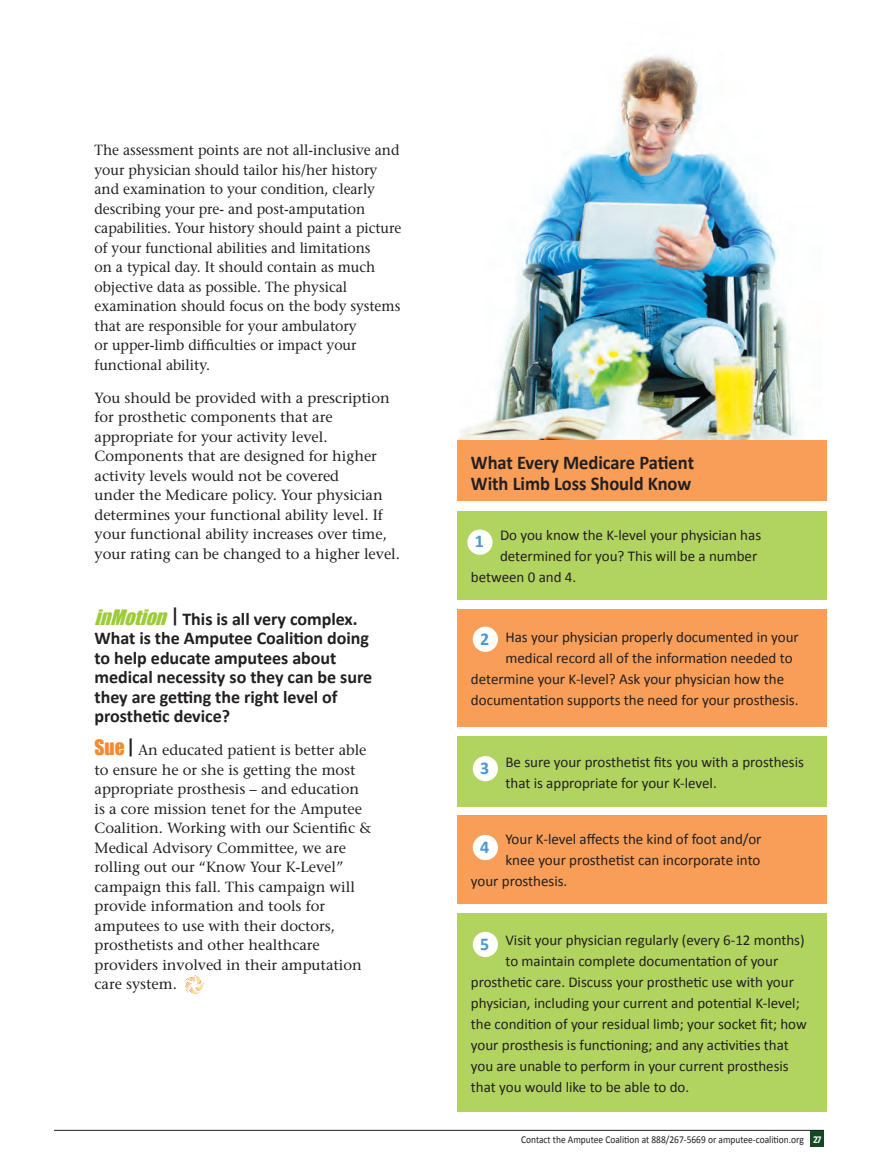
<style>
.page{position:relative;width:878px;height:1175px;background:#fff}
.page>*{position:absolute;margin:0;border:0;box-sizing:border-box;transform-origin:0 0}
.t1{font:700 19.5px/21px "Calibri";color:#231f20;scale:.95 1}
.t2{font:700 18px/19.5px "Calibri";color:#231f20}
.t3{font:700 18px "Calibri";color:#479ad0}
.t4{font:15px/21px "Calibri";color:#231f20}
.t5{font:14.7px/19.5px "Stone Serif";color:#231f20}
.t6{font:14.7px/19.5px "Stone Serif";color:#231f20;scale:.95 1}
.t7{font:10.5px "Calibri";color:#231f20;scale:.9 1}
.s1{font-family:"Impact";font-weight:400;font-style:italic;font-size:19.5px;color:#9ecb3a}
.s2{font-family:"Impact";font-weight:400;font-size:19.5px}
.s3{font-family:"Impact";font-size:19.5px;color:#f58932}
.s4{font-family:"Impact";font-size:19.5px}
.s5{font-weight:700;color:#fff}
</style>
<div class="page">
<img style="left:457px;top:55px;width:365px;height:386px">
<div style="left:457px;top:441px;width:369px;height:60px;background:#f89e58"></div>
<div style="left:810px;top:1130px;width:14px;height:16px;background:#124a23"></div>
<hr style="left:54px;top:1130px;width:770px;height:1px;background:#231f20">
<div style="left:457px;top:511px;width:369px;height:88px;background:#b1d460"></div>
<div style="left:457px;top:609px;width:369px;height:118px;background:#f89e58"></div>
<div style="left:457px;top:736px;width:369px;height:71px;background:#b1d460"></div>
<div style="left:457px;top:815px;width:369px;height:88px;background:#f89e58"></div>
<div style="left:457px;top:914px;width:369px;height:198px;background:#b1d460"></div>
<div style="left:467px;top:529px;width:25px;height:26px;background:#fff;border-radius:50%"></div>
<div style="left:472px;top:626px;width:26px;height:26px;background:#fff;border-radius:50%"></div>
<div style="left:472px;top:756px;width:26px;height:25px;background:#fff;border-radius:50%"></div>
<div style="left:472px;top:835px;width:26px;height:25px;background:#fff;border-radius:50%"></div>
<div style="left:472px;top:931px;width:26px;height:26px;background:#fff;border-radius:50%"></div>
<svg style="left:185px;top:975px;width:18px;height:19px"></svg>
<p class="t6" style="left:94px;top:140px;width:324px">The assessment points are not all-inclusive and your physician should tailor his/her history and examination to your condition, clearly describing your pre- and post-amputation capabilities. Your history should paint a picture of your functional abilities and limitations<br>on a typical day. It should contain as much objective data as possible. The physical examination should focus on the body systems that are responsible for your ambulatory<br>or upper-limb difficulties or impact your functional ability.</p>
<p class="t5" style="left:94px;top:388px;width:307px">You should be provided with a prescription for prosthetic components that are appropriate for your activity level.<br>Components that are designed for higher activity levels would not be covered<br>under the Medicare policy. Your physician determines your functional ability level. If your functional ability increases over time, your rating can be changed to a higher level.</p>
<p class="t2" style="left:94px;top:608px;width:279px"><span class="s1">inMotion</span><span class="s2">|</span> This is all very complex.<br>What is the Amputee Coalition doing to help educate amputees about medical necessity so they can be sure they are getting the right level of prosthetic device?</p>
<p class="t5" style="left:94px;top:740px;width:278px"><span class="s3">Sue</span> <span class="s4">|</span> An educated patient is better able to ensure he or she is getting the most appropriate prosthesis – and education is a core mission tenet for the Amputee Coalition. Working with our Scientific &amp; Medical Advisory Committee, we are rolling out our “Know Your K-Level” campaign this fall. This campaign will provide information and tools for amputees to use with their doctors, prosthetists and other healthcare providers involved in their amputation care system.</p>
<h1 class="t1" style="left:471px;top:451px;width:236px">What Every Medicare Patient<br>With Limb Loss Should Know</h1>
<p class="t4" style="left:500px;top:523px;width:262px">Do you know the K-level your physician has</p>
<p class="t4" style="left:500px;top:544px;width:259px">determined for you? This will be a number</p>
<p class="t4" style="left:471px;top:565px;width:107px">between 0 and 4.</p>
<p class="t3" style="left:475px;top:530px;width:11px">1</p>
<p class="t4" style="left:505px;top:626px;width:295px">Has your physician properly documented in your</p>
<p class="t4" style="left:505px;top:647px;width:288px">medical record all of the information needed to</p>
<p class="t4" style="left:471px;top:668px;width:315px">determine your K-level? Ask your physician how the</p>
<p class="t4" style="left:471px;top:689px;width:329px">documentation supports the need for your prosthesis.</p>
<p class="t3" style="left:480px;top:627px;width:11px">2</p>
<p class="t3" style="left:480px;top:756px;width:11px">3</p>
<p class="t4" style="left:505px;top:751px;width:300px">Be sure your prosthetist fits you with a prosthesis that is appropriate for your K-level.</p>
<p class="t4" style="left:505px;top:828px;width:257px">Your K-level affects the kind of foot and/or</p>
<p class="t4" style="left:505px;top:849px;width:256px">knee your prosthetist can incorporate into</p>
<p class="t4" style="left:471px;top:870px;width:98px">your prosthesis.</p>
<p class="t3" style="left:480px;top:835px;width:11px">4</p>
<p class="t4" style="left:505px;top:928px;width:301px">Visit your physician regularly (every 6-12 months)</p>
<p class="t4" style="left:505px;top:949px;width:274px">to maintain complete documentation of your</p>
<p class="t4" style="left:471px;top:970px;width:324px">prosthetic care. Discuss your prosthetic use with your</p>
<p class="t4" style="left:471px;top:991px;width:330px">physician, including your current and potential K-level;</p>
<p class="t4" style="left:471px;top:1012px;width:337px">the condition of your residual limb; your socket fit; how</p>
<p class="t4" style="left:471px;top:1033px;width:319px">your prosthesis is functioning; and any activities that</p>
<p class="t4" style="left:471px;top:1054px;width:319px">you are unable to perform in your current prosthesis</p>
<p class="t4" style="left:471px;top:1075px;width:220px">that you would like to be able to do.</p>
<p class="t3" style="left:480px;top:932px;width:11px">5</p>
<p class="t7" style="left:521px;top:1133px;width:335px">Contact the Amputee Coalition at 888/267-5669 or amputee-coalition.org <span class="s5">27</span></p>
</div>
